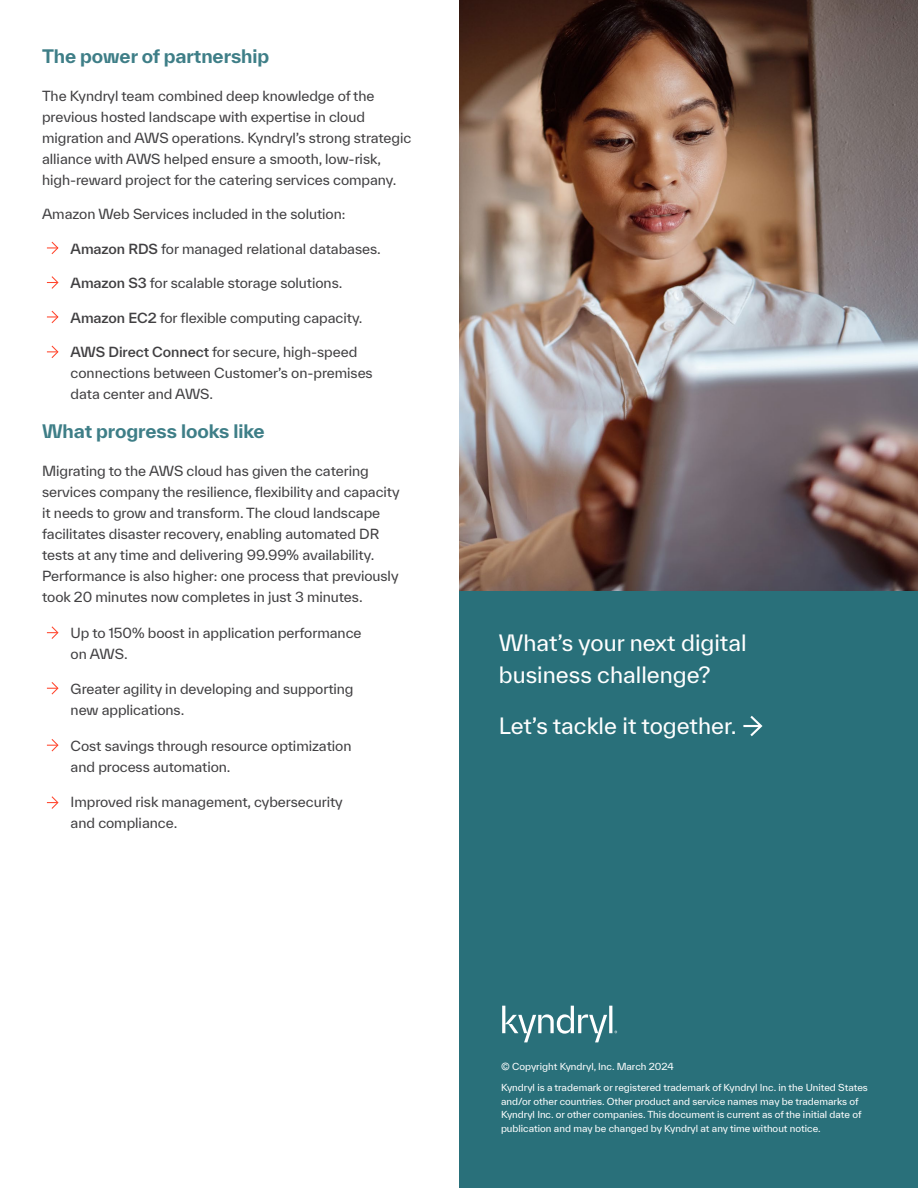
<style>
.page{position:relative;width:918px;height:1188px;background:#fff}
.page>*{position:absolute;margin:0;border:0;box-sizing:border-box;transform-origin:0 0}
.t1{font:21.75px/32.2px "TWK Everett";color:#fff}
.t2{font:700 18px "TWK Everett";letter-spacing:-.005em;color:#3e7e87}
.t3{font:13.5px/21px "TWK Everett";letter-spacing:-.005em;color:#414042}
.t4{font:9.3px/13.5px "TWK Everett";color:#fff}
.s1{font-weight:500}
</style>
<div class="page">
<div style="left:459px;top:0;width:459px;height:1188px;background:#29707a"></div>
<svg style="left:502px;top:1006px;width:115px;height:36px"></svg>
<img style="left:459px;top:0;width:459px;height:591px">
<svg style="left:743px;top:715px;width:20px;height:22px"></svg>
<svg style="left:47px;top:241px;width:12px;height:14px"></svg>
<svg style="left:47px;top:626px;width:12px;height:13px"></svg>
<svg style="left:47px;top:276px;width:12px;height:13px"></svg>
<svg style="left:47px;top:682px;width:12px;height:13px"></svg>
<svg style="left:47px;top:310px;width:12px;height:14px"></svg>
<svg style="left:47px;top:739px;width:12px;height:13px"></svg>
<svg style="left:47px;top:345px;width:12px;height:13px"></svg>
<svg style="left:47px;top:796px;width:12px;height:13px"></svg>
<h2 class="t2" style="left:42px;top:44px;width:229px">The power of partnership</h2>
<p class="t3" style="left:42px;top:85px;width:371px">The Kyndryl team combined deep knowledge of the previous hosted landscape with expertise in cloud migration and AWS operations. Kyndryl’s strong strategic alliance with AWS helped ensure a smooth, low-risk, high-reward project for the catering services company.</p>
<p class="t3" style="left:42px;top:203px;width:305px">Amazon Web Services included in the solution:</p>
<p class="t3" style="left:71px;top:238px;width:312px"><span class="s1">Amazon RDS</span> for managed relational databases.</p>
<p class="t3" style="left:71px;top:272px;width:273px"><span class="s1">Amazon S3</span> for scalable storage solutions.</p>
<p class="t3" style="left:71px;top:307px;width:293px"><span class="s1">Amazon EC2</span> for flexible computing capacity.</p>
<p class="t3" style="left:71px;top:341px;width:304px"><span class="s1">AWS Direct Connect</span> for secure, high-speed connections between Customer’s on-premises data center and AWS.</p>
<h2 class="t2" style="left:42px;top:419px;width:224px">What progress looks like</h2>
<p class="t3" style="left:42px;top:460px;width:359px">Migrating to the AWS cloud has given the catering services company the resilience, flexibility and capacity it needs to grow and transform. The cloud landscape facilitates disaster recovery, enabling automated DR tests at any time and delivering 99.99% availability.<br>Performance is also higher: one process that previously took 20 minutes now completes in just 3 minutes.</p>
<p class="t3" style="left:71px;top:622px;width:292px">Up to 150% boost in application performance on AWS.</p>
<p class="t3" style="left:71px;top:679px;width:284px">Greater agility in developing and supporting new applications.</p>
<p class="t3" style="left:71px;top:735px;width:282px">Cost savings through resource optimization and process automation.</p>
<p class="t3" style="left:71px;top:792px;width:274px">Improved risk management, cybersecurity and compliance.</p>
<h1 class="t1" style="left:499px;top:626px;width:249px">What’s your next digital business challenge?</h1>
<h1 class="t1" style="left:499px;top:709px;width:239px">Let’s tackle it together.</h1>
<p class="t4" style="left:501px;top:1059px;width:174px">© Copyright Kyndryl, Inc. March 2024</p>
<p class="t4" style="left:501px;top:1081px;width:368px">Kyndryl is a trademark or registered trademark of Kyndryl Inc. in the United States and/or other countries. Other product and service names may be trademarks of Kyndryl Inc. or other companies. This document is current as of the initial date of publication and may be changed by Kyndryl at any time without notice.</p>
</div>
